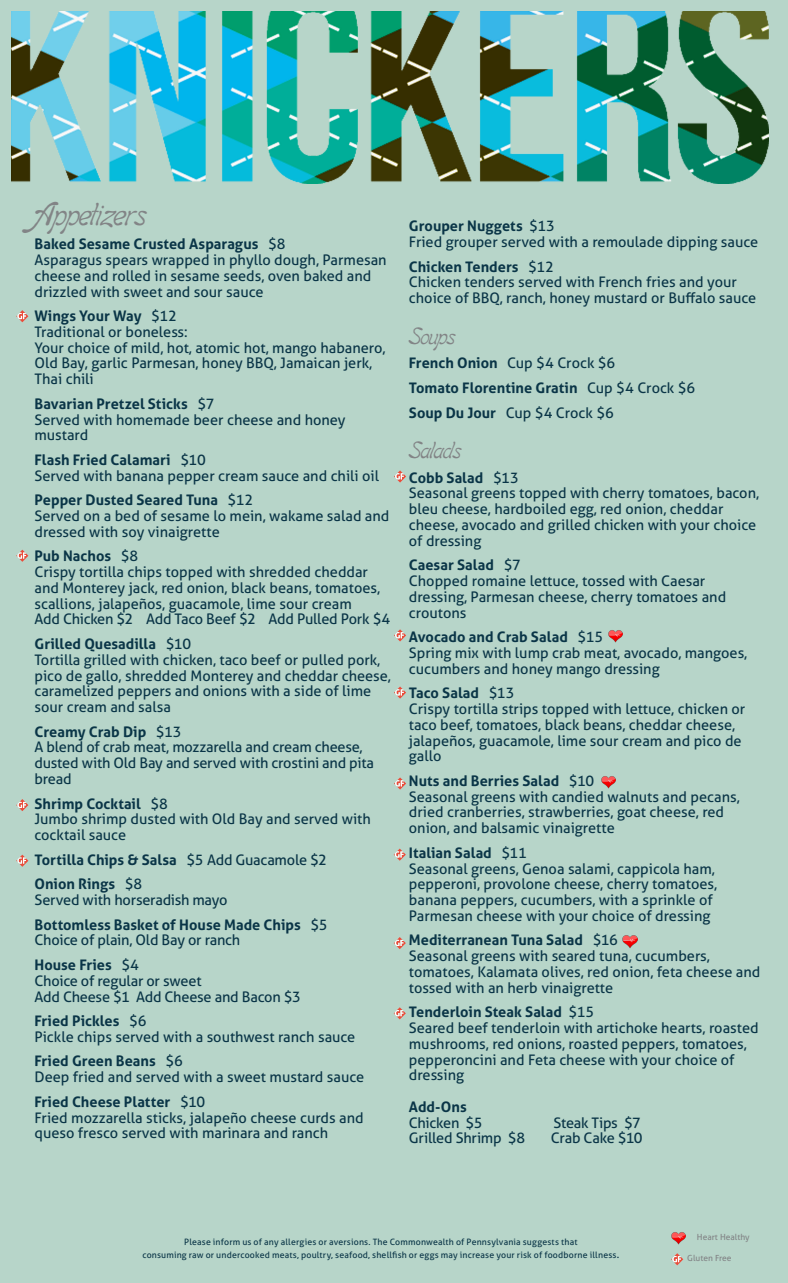
<style>
.page{position:relative;width:788px;height:1283px;background:#fff}
.page>*{position:absolute;margin:0;border:0;box-sizing:border-box;transform-origin:0 0}
.Item{font:italic 30.25px "Boomerang";letter-spacing:-.045em;color:#828486}
.Category{font:italic 21.88px "Boomerang";letter-spacing:-.03em;color:#828486}
.Description{font:14.5px/15.8px "Aller";color:#0a3547}
.Item-2{font:700 14.5px/15.8px "Aller";color:#0a3547}
.Description-2{font:14.5px/15.8px "Aller";letter-spacing:-.02em;color:#0a3547}
.Item-3{font:14.5px "Aller";letter-spacing:-.005em;color:#0a3547}
.Item-4{font:8.75px/12.8px "Aller";letter-spacing:.02em;color:#0a3547;text-align:center}
.t1{font:8.5px "Aller";color:#828486}
.s1{font-weight:400}
.s2{font-weight:700}
.s3{font-size:10.62px}
</style>
<div class="page">
<div style="left:0;top:0;width:788px;height:1282px;background:#b7d5c9"></div>
<img style="left:12px;top:11px;width:756px;height:173px">
<svg style="left:671px;top:1253px;width:12px;height:12px"></svg>
<img style="left:671px;top:1232px;width:14px;height:13px">
<svg style="left:16px;top:310px;width:12px;height:12px"></svg>
<svg style="left:394px;top:470px;width:12px;height:12px"></svg>
<svg style="left:394px;top:629px;width:12px;height:12px"></svg>
<svg style="left:394px;top:686px;width:12px;height:12px"></svg>
<svg style="left:394px;top:777px;width:12px;height:12px"></svg>
<svg style="left:393px;top:848px;width:13px;height:12px"></svg>
<svg style="left:393px;top:937px;width:13px;height:12px"></svg>
<svg style="left:393px;top:1007px;width:13px;height:12px"></svg>
<img style="left:601px;top:776px;width:14px;height:13px">
<img style="left:608px;top:630px;width:14px;height:13px">
<img style="left:622px;top:935px;width:15px;height:13px">
<svg style="left:16px;top:549px;width:12px;height:13px"></svg>
<svg style="left:16px;top:799px;width:12px;height:12px"></svg>
<svg style="left:16px;top:854px;width:12px;height:12px"></svg>
<p class="Item" style="left:34px;top:196px;width:113px">Appetizers</p>
<p class="Item-2" style="left:34px;top:236px;width:252px">Baked Sesame Crusted Asparagus <span class="s1">$8</span></p>
<p class="Description" style="left:34px;top:252px;width:353px">Asparagus spears wrapped in phyllo dough, Parmesan cheese and rolled in sesame seeds, oven baked and drizzled with sweet and sour sauce</p>
<p class="Item-2" style="left:34px;top:308px;width:144px">Wings Your Way <span class="s1">$12</span></p>
<p class="Description" style="left:34px;top:324px;width:352px">Traditional or boneless:<br>Your choice of mild, hot, atomic hot, mango habanero, Old Bay, garlic Parmesan, honey BBQ, Jamaican jerk, Thai chili</p>
<p class="Item-2" style="left:34px;top:396px;width:182px">Bavarian Pretzel Sticks <span class="s1">$7</span></p>
<p class="Description" style="left:34px;top:411px;width:312px">Served with homemade beer cheese and honey mustard</p>
<p class="Item-2" style="left:34px;top:452px;width:173px">Flash Fried Calamari <span class="s1">$10</span></p>
<p class="Description" style="left:34px;top:467px;width:346px">Served with banana pepper cream sauce and chili oil</p>
<p class="Item-2" style="left:34px;top:492px;width:220px">Pepper Dusted Seared Tuna <span class="s1">$12</span></p>
<p class="Description" style="left:34px;top:508px;width:356px">Served on a bed of sesame lo mein, wakame salad and dressed with soy vinaigrette</p>
<p class="Item-2" style="left:34px;top:548px;width:105px">Pub Nachos <span class="s1">$8</span></p>
<p class="Description" style="left:34px;top:564px;width:347px">Crispy tortilla chips topped with shredded cheddar and Monterey jack, red onion, black beans, tomatoes, scallions, jalapeños, guacamole, lime sour cream</p>
<p class="Description-2" style="left:34px;top:611px;width:357px">Add Chicken $2 Add Taco Beef $2 Add Pulled Pork $4</p>
<p class="Item-2" style="left:34px;top:636px;width:158px">Grilled Quesadilla <span class="s1">$10</span></p>
<p class="Description" style="left:34px;top:651px;width:358px">Tortilla grilled with chicken, taco beef or pulled pork, pico de gallo, shredded Monterey and cheddar cheese, caramelized peppers and onions with a side of lime sour cream and salsa</p>
<p class="Item-2" style="left:34px;top:723px;width:149px">Creamy Crab Dip <span class="s1">$13</span></p>
<p class="Description" style="left:34px;top:739px;width:341px">A blend of crab meat, mozzarella and cream cheese, dusted with Old Bay and served with crostini and pita bread</p>
<p class="Item-2" style="left:34px;top:795px;width:135px">Shrimp Cocktail <span class="s1">$8</span></p>
<p class="Description" style="left:34px;top:811px;width:338px">Jumbo shrimp dusted with Old Bay and served with cocktail sauce</p>
<p class="Item-2" style="left:34px;top:851px;width:294px">Tortilla Chips &amp; Salsa <span class="s1">$5 Add Guacamole $2</span></p>
<p class="Item-2" style="left:34px;top:876px;width:109px">Onion Rings <span class="s1">$8</span></p>
<p class="Description-2" style="left:34px;top:892px;width:194px">Served with horseradish mayo</p>
<p class="Item-2" style="left:34px;top:916px;width:294px">Bottomless Basket of House Made Chips <span class="s1">$5<br>Choice of plain, Old Bay or ranch</span></p>
<p class="Item-2" style="left:34px;top:956px;width:106px">House Fries <span class="s1">$4</span></p>
<p class="Description-2" style="left:34px;top:972px;width:268px">Choice of regular or sweet<br>Add Cheese $1 Add Cheese and Bacon $3</p>
<p class="Item-2" style="left:34px;top:1013px;width:113px">Fried Pickles <span class="s1">$6</span></p>
<p class="Description" style="left:34px;top:1028px;width:322px">Pickle chips served with a southwest ranch sauce</p>
<p class="Item-2" style="left:34px;top:1053px;width:150px">Fried Green Beans <span class="s1">$6</span></p>
<p class="Description" style="left:34px;top:1069px;width:331px">Deep fried and served with a sweet mustard sauce</p>
<p class="Item-2" style="left:34px;top:1093px;width:172px">Fried Cheese Platter <span class="s1">$10</span></p>
<p class="Description" style="left:34px;top:1109px;width:331px">Fried mozzarella sticks, jalapeño cheese curds and queso fresco served with marinara and ranch</p>
<p class="Item-2" style="left:409px;top:218px;width:147px">Grouper Nuggets <span class="s1">$13</span></p>
<p class="Description" style="left:409px;top:234px;width:351px">Fried grouper served with a remoulade dipping sauce</p>
<p class="Item-2" style="left:409px;top:258px;width:146px">Chicken Tenders <span class="s1">$12</span></p>
<p class="Description" style="left:409px;top:274px;width:349px">Chicken tenders served with French fries and your choice of BBQ, ranch, honey mustard or Buffalo sauce</p>
<p class="Category" style="left:409px;top:323px;width:48px">Soups</p>
<p class="Item-3" style="left:409px;top:354px;width:208px"><span class="s2">French Onion</span> Cup $4 Crock $6</p>
<p class="Item-2" style="left:409px;top:380px;width:288px">Tomato Florentine Gratin <span class="s1">Cup $4 Crock $6</span></p>
<p class="Item-3" style="left:409px;top:404px;width:206px"><span class="s2">Soup Du Jour</span> Cup $4 Crock $6</p>
<p class="Category" style="left:409px;top:437px;width:54px">Salads</p>
<p class="Item-2" style="left:409px;top:469px;width:111px">Cobb Salad <span class="s1">$13</span></p>
<p class="Description" style="left:409px;top:485px;width:352px">Seasonal greens topped with cherry tomatoes, bacon, bleu cheese, hardboiled egg, red onion, cheddar cheese, avocado and grilled chicken with your choice of dressing</p>
<p class="Item-2" style="left:409px;top:557px;width:113px">Caesar Salad <span class="s1">$7</span></p>
<p class="Description" style="left:409px;top:573px;width:319px">Chopped romaine lettuce, tossed with Caesar dressing, Parmesan cheese, cherry tomatoes and croutons</p>
<p class="Item-2" style="left:409px;top:629px;width:196px">Avocado and Crab Salad <span class="s1">$15</span></p>
<p class="Description" style="left:409px;top:645px;width:340px">Spring mix with lump crab meat, avocado, mangoes, cucumbers and honey mango dressing</p>
<p class="Item-2" style="left:409px;top:685px;width:107px">Taco Salad <span class="s1">$13</span></p>
<p class="Description" style="left:409px;top:701px;width:338px">Crispy tortilla strips topped with lettuce, chicken or taco beef, tomatoes, black beans, cheddar cheese, jalapeños, guacamole, lime sour cream and pico de gallo</p>
<p class="Item-2" style="left:409px;top:772px;width:187px">Nuts and Berries Salad <span class="s1">$10</span></p>
<p class="Description" style="left:409px;top:788px;width:332px">Seasonal greens with candied walnuts and pecans, dried cranberries, strawberries, goat cheese, red onion, and balsamic vinaigrette</p>
<p class="Item-2" style="left:409px;top:844px;width:119px">Italian Salad <span class="s1">$11</span></p>
<p class="Description" style="left:409px;top:860px;width:310px">Seasonal greens, Genoa salami, cappicola ham, pepperoni, provolone cheese, cherry tomatoes, banana peppers, cucumbers, with a sprinkle of Parmesan cheese with your choice of dressing</p>
<p class="Item-2" style="left:409px;top:932px;width:211px">Mediterranean Tuna Salad <span class="s1">$16</span></p>
<p class="Description" style="left:409px;top:948px;width:353px">Seasonal greens with seared tuna, cucumbers, tomatoes, Kalamata olives, red onion, feta cheese and tossed with an herb vinaigrette</p>
<p class="Item-2" style="left:409px;top:1004px;width:187px">Tenderloin Steak Salad <span class="s1">$15</span></p>
<p class="Description" style="left:409px;top:1020px;width:351px">Seared beef tenderloin with artichoke hearts, roasted mushrooms, red onions, roasted peppers, tomatoes, pepperoncini and Feta cheese with your choice of dressing</p>
<p class="Item-2" style="left:409px;top:1098px;width:59px">Add-Ons</p>
<p class="Description-2" style="left:409px;top:1114px;width:75px">Chicken $5</p>
<p class="Description-2" style="left:553px;top:1114px;width:89px">Steak Tips $7</p>
<p class="Description" style="left:409px;top:1130px;width:118px">Grilled Shrimp $8</p>
<p class="Description-2" style="left:551px;top:1130px;width:93px">Crab Cake $10</p>
<p class="Item-4" style="left:142px;top:1235px;width:478px">Please inform us of any allergies or aversions. The Commonwealth of Pennsylvania suggests that<br>consuming raw or undercooked meats, poultry, seafood, shellfish or eggs may increase your risk of foodborne illness<span class="s3">.</span></p>
<p class="t1" style="left:697px;top:1231px;width:54px">Heart Healthy</p>
<p class="t1" style="left:687px;top:1252px;width:46px">Gluten Free</p>
</div>
